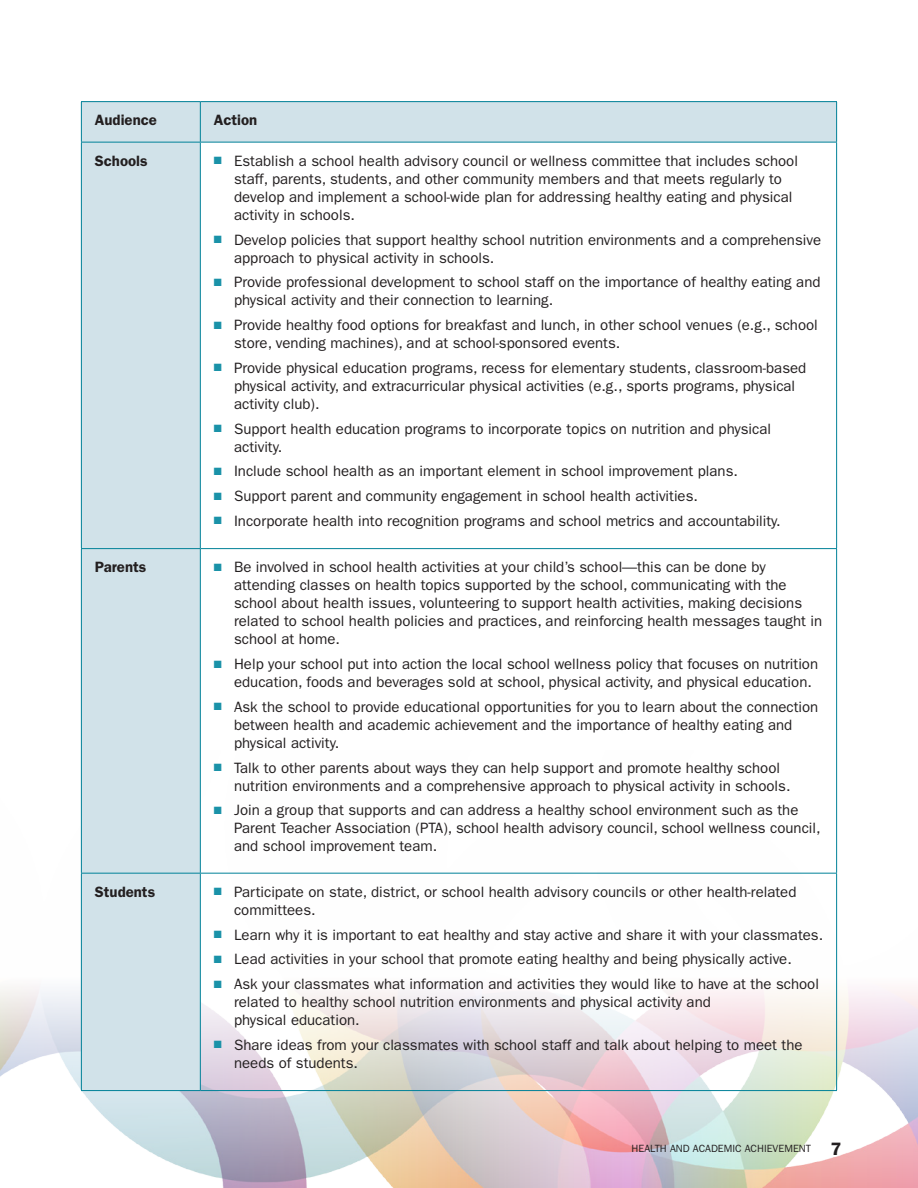
<style>
.page{position:relative;width:918px;height:1188px;background:#fff}
.page>*{position:absolute;margin:0;border:0;box-sizing:border-box;transform-origin:0 0}
.t1{font:600 18px "ITC Franklin Gothic Std";color:#231f20}
.t2{font:15px/18px "ITC Franklin Gothic Std";color:#231f20}
.t3{font:600 15px "ITC Franklin Gothic Std";color:#231f20}
.t4{font:10.5px "ITC Franklin Gothic Std";color:#231f20}
.s1{color:#1a92a8}
</style>
<div class="page">
<img style="left:0;top:751px;width:918px;height:437px">
<div style="left:81px;top:102px;width:119px;height:40px;background:#d1e2e9"></div>
<div style="left:200px;top:102px;width:637px;height:40px;background:#d1e2e9"></div>
<div style="left:81px;top:142px;width:119px;height:407px;background:#d1e2e9"></div>
<div style="left:81px;top:549px;width:119px;height:324px;background:#d1e2e9"></div>
<div style="left:81px;top:873px;width:119px;height:218px;background:#d1e2e9"></div>
<hr style="left:81px;top:102px;width:1px;height:40px;background:#008198">
<hr style="left:81px;top:101px;width:119px;height:1px;background:#008198">
<hr style="left:200px;top:101px;width:637px;height:1px;background:#008198">
<hr style="left:200px;top:102px;width:1px;height:40px;background:#008198">
<hr style="left:836px;top:102px;width:1px;height:40px;background:#008198">
<hr style="left:81px;top:142px;width:119px;height:1px;background:#008198">
<hr style="left:200px;top:142px;width:637px;height:1px;background:#008198">
<hr style="left:81px;top:143px;width:1px;height:405px;background:#008198">
<hr style="left:81px;top:549px;width:1px;height:324px;background:#008198">
<hr style="left:81px;top:874px;width:1px;height:216px;background:#008198">
<hr style="left:81px;top:548px;width:119px;height:1px;background:#008198">
<hr style="left:81px;top:873px;width:119px;height:1px;background:#008198">
<hr style="left:81px;top:1090px;width:119px;height:1px;background:#008198">
<hr style="left:200px;top:143px;width:1px;height:405px;background:#008198">
<hr style="left:200px;top:549px;width:1px;height:324px;background:#008198">
<hr style="left:200px;top:874px;width:1px;height:216px;background:#008198">
<hr style="left:836px;top:143px;width:1px;height:405px;background:#008198">
<hr style="left:836px;top:549px;width:1px;height:324px;background:#008198">
<hr style="left:836px;top:874px;width:1px;height:216px;background:#008198">
<hr style="left:200px;top:548px;width:637px;height:1px;background:#008198">
<hr style="left:200px;top:873px;width:637px;height:1px;background:#008198">
<hr style="left:200px;top:1090px;width:637px;height:1px;background:#008198">
<p class="t3" style="left:95px;top:111px;width:64px">Audience</p>
<p class="t3" style="left:214px;top:111px;width:45px">Action</p>
<p class="t3" style="left:95px;top:152px;width:54px">Schools</p>
<p class="t2" style="left:234px;top:152px;width:565px;text-indent:-20px"><span class="s1">■■</span> Establish a school health advisory council or wellness committee that includes school staff, parents, students, and other community members and that meets regularly to develop and implement a school-wide plan for addressing healthy eating and physical activity in schools.</p>
<p class="t2" style="left:234px;top:231px;width:589px;text-indent:-20px"><span class="s1">■■</span> Develop policies that support healthy school nutrition environments and a comprehensive approach to physical activity in schools.</p>
<p class="t2" style="left:234px;top:273px;width:588px;text-indent:-20px"><span class="s1">■■</span> Provide professional development to school staff on the importance of healthy eating and physical activity and their connection to learning.</p>
<p class="t2" style="left:234px;top:316px;width:585px;text-indent:-20px"><span class="s1">■■</span> Provide healthy food options for breakfast and lunch, in other school venues (e.g., school store, vending machines), and at school-sponsored events.</p>
<p class="t2" style="left:234px;top:359px;width:574px;text-indent:-20px"><span class="s1">■■</span> Provide physical education programs, recess for elementary students, classroom-based physical activity, and extracurricular physical activities (e.g., sports programs, physical activity club).</p>
<p class="t2" style="left:234px;top:420px;width:539px;text-indent:-20px"><span class="s1">■■</span> Support health education programs to incorporate topics on nutrition and physical activity.</p>
<p class="t2" style="left:214px;top:462px;width:526px"><span class="s1">■■</span> Include school health as an important element in school improvement plans.</p>
<p class="t2" style="left:214px;top:487px;width:486px"><span class="s1">■■</span> Support parent and community engagement in school health activities.</p>
<p class="t2" style="left:214px;top:512px;width:568px"><span class="s1">■■</span> Incorporate health into recognition programs and school metrics and accountability.</p>
<p class="t3" style="left:95px;top:558px;width:53px">Parents</p>
<p class="t2" style="left:234px;top:558px;width:590px;text-indent:-20px"><span class="s1">■■</span> Be involved in school health activities at your child’s school—this can be done by attending classes on health topics supported by the school, communicating with the school about health issues, volunteering to support health activities, making decisions related to school health policies and practices, and reinforcing health messages taught in school at home.</p>
<p class="t2" style="left:234px;top:655px;width:586px;text-indent:-20px"><span class="s1">■■</span> Help your school put into action the local school wellness policy that focuses on nutrition education, foods and beverages sold at school, physical activity, and physical education.</p>
<p class="t2" style="left:234px;top:698px;width:586px;text-indent:-20px"><span class="s1">■■</span> Ask the school to provide educational opportunities for you to learn about the connection between health and academic achievement and the importance of healthy eating and physical activity.</p>
<p class="t2" style="left:234px;top:759px;width:558px;text-indent:-20px"><span class="s1">■■</span> Talk to other parents about ways they can help support and promote healthy school nutrition environments and a comprehensive approach to physical activity in schools.</p>
<p class="t2" style="left:234px;top:801px;width:588px;text-indent:-20px"><span class="s1">■■</span> Join a group that supports and can address a healthy school environment such as the<br>Parent Teacher Association (PTA), school health advisory council, school wellness council, and school improvement team.</p>
<p class="t3" style="left:95px;top:883px;width:62px">Students</p>
<p class="t2" style="left:234px;top:883px;width:564px;text-indent:-20px"><span class="s1">■■</span> Participate on state, district, or school health advisory councils or other health-related committees.</p>
<p class="t2" style="left:214px;top:926px;width:611px"><span class="s1">■■</span> Learn why it is important to eat healthy and stay active and share it with your classmates.</p>
<p class="t2" style="left:214px;top:950px;width:580px"><span class="s1">■■</span> Lead activities in your school that promote eating healthy and being physically active.</p>
<p class="t2" style="left:234px;top:975px;width:586px;text-indent:-20px"><span class="s1">■■</span> Ask your classmates what information and activities they would like to have at the school related to healthy school nutrition environments and physical activity and<br>physical education.</p>
<p class="t2" style="left:234px;top:1036px;width:570px;text-indent:-20px"><span class="s1">■■</span> Share ideas from your classmates with school staff and talk about helping to meet the needs of students.</p>
<p class="t4" style="left:632px;top:1143px;width:181px">HEALTH AND ACADEMIC ACHIEVEMENT</p>
<p class="t1" style="left:831px;top:1138px;width:12px">7</p>
</div>
